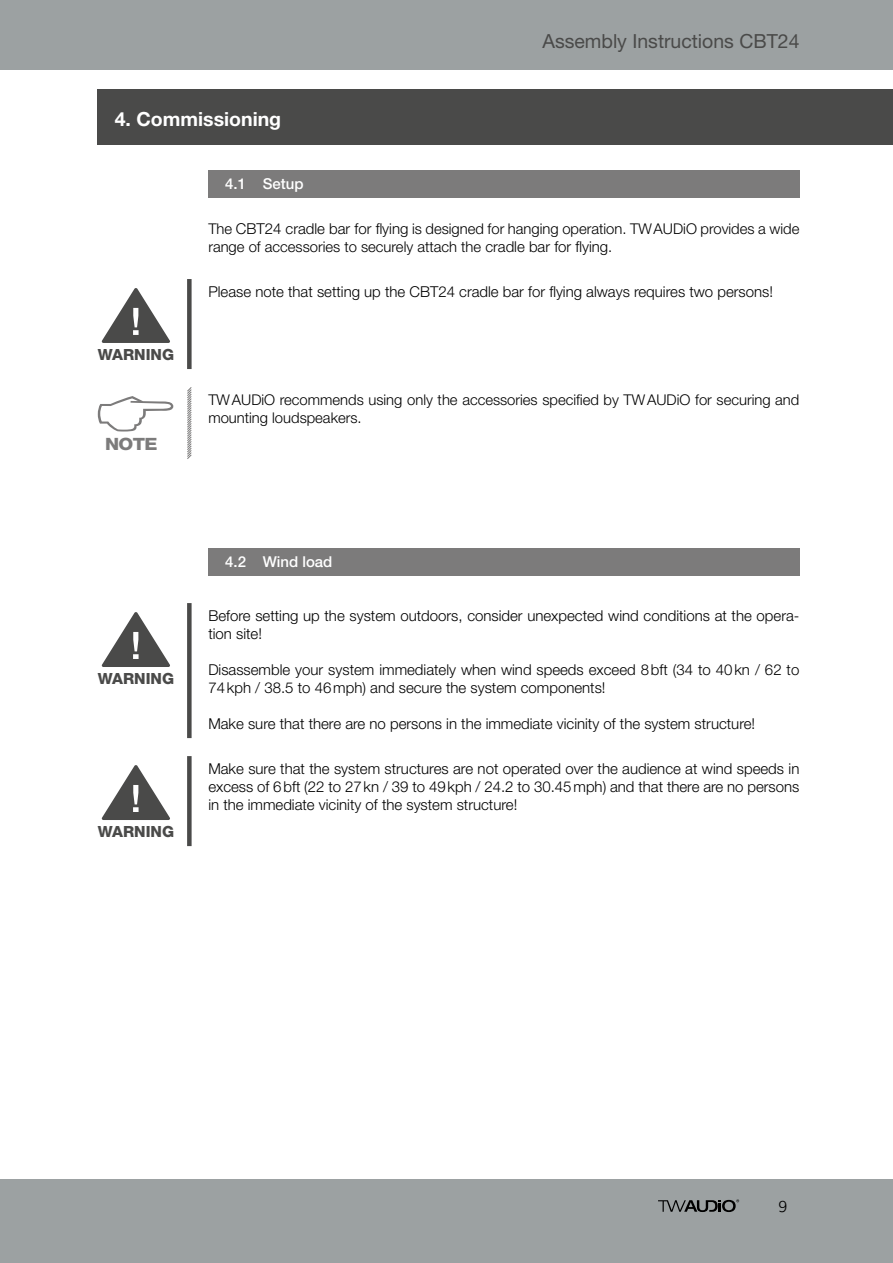
<style>
.page{position:relative;width:893px;height:1263px;background:#fff}
.page>*{position:absolute;margin:0;border:0;box-sizing:border-box;transform-origin:0 0}
.t1{font:19.5px "Helvetica Neue LT Std";color:#4a4a49}
.t2{font:700 19.5px "Helvetica Neue LT Std";color:#fff}
.t3{font:800 16.95px "Helvetica Neue LT Std";color:#7c7b7b;scale:1.12 1}
.t4{font:300 16.5px "Lexia";color:#000}
.t5{font:800 15.45px "Helvetica Neue LT Std";color:#4a4a49}
.t6{font:300 15px/18px "Helvetica Neue LT Std";color:#000}
.t7{font:500 15px "Helvetica Neue LT Std";color:#fff}
.t8{font:300 14.85px/18px "Helvetica Neue LT Std";color:#000}
.s1{font-size:15px}
</style>
<div class="page">
<div style="left:0;top:0;width:893px;height:69px;background:#9ca1a2"></div>
<div style="left:0;top:1179px;width:893px;height:84px;background:#9ca1a2"></div>
<svg style="left:658px;top:1199px;width:81px;height:13px"></svg>
<div style="left:208px;top:170px;width:591px;height:28px;background:#7c7b7b"></div>
<svg style="left:98px;top:396px;width:75px;height:35px"></svg>
<svg style="left:187px;top:387px;width:5px;height:72px"></svg>
<div style="left:98px;top:89px;width:795px;height:55px;background:#4a4a49"></div>
<div style="left:208px;top:548px;width:591px;height:28px;background:#7c7b7b"></div>
<div style="left:187px;top:603px;width:5px;height:135px;background:#4a4a49"></div>
<svg style="left:102px;top:612px;width:68px;height:55px"></svg>
<div style="left:187px;top:756px;width:5px;height:90px;background:#4a4a49"></div>
<svg style="left:102px;top:765px;width:68px;height:55px"></svg>
<div style="left:187px;top:279px;width:5px;height:90px;background:#4a4a49"></div>
<svg style="left:102px;top:288px;width:68px;height:55px"></svg>
<h1 class="t2" style="left:115px;top:107px;width:168px">4. Commissioning</h1>
<h1 class="t1" style="left:542px;top:29px;width:259px">Assembly Instructions CBT24</h1>
<p class="t7" style="left:225px;top:175px;width:80px">4.1 Setup</p>
<p class="t8" style="left:208px;top:219px;width:593px">The <span class="s1">CBT24 cradle bar for flying</span> is designed for hanging operation. TWAUDiO provides a wide range of accessories to securely attach the <span class="s1">cradle bar for flying</span>.</p>
<p class="t5" style="left:98px;top:345px;width:78px">WARNING</p>
<p class="t3" style="left:105px;top:433px;width:48px">NOTE</p>
<p class="t6" style="left:208px;top:282px;width:566px">Please note that setting up the CBT24 cradle bar for flying always requires two persons!</p>
<p class="t8" style="left:208px;top:390px;width:593px">TWAUDiO recommends using only the accessories specified by TWAUDiO for securing and mounting loudspeakers.</p>
<p class="t5" style="left:98px;top:669px;width:78px">WARNING</p>
<p class="t5" style="left:98px;top:822px;width:78px">WARNING</p>
<p class="t7" style="left:225px;top:553px;width:109px">4.2 Wind load</p>
<p class="t6" style="left:208px;top:606px;width:593px">Before setting up the system outdoors, consider unexpected wind conditions at the opera&shy;tion site!</p>
<p class="t6" style="left:208px;top:660px;width:593px">Disassemble your system immediately when wind speeds exceed 8bft (34 to 40kn / 62 to<br>74kph / 38.5 to 46mph) and secure the system components!</p>
<p class="t6" style="left:208px;top:714px;width:548px">Make sure that there are no persons in the immediate vicinity of the system structure!</p>
<p class="t6" style="left:208px;top:759px;width:593px;text-align:justify">Make sure that the system structures are not operated over the audience at wind speeds in excess of 6bft (22 to 27kn / 39 to 49kph / 24.2 to 30.45mph) and that there are no persons in the immediate vicinity of the system structure!</p>
<p class="t4" style="left:778px;top:1195px;width:10px">9</p>
</div>
